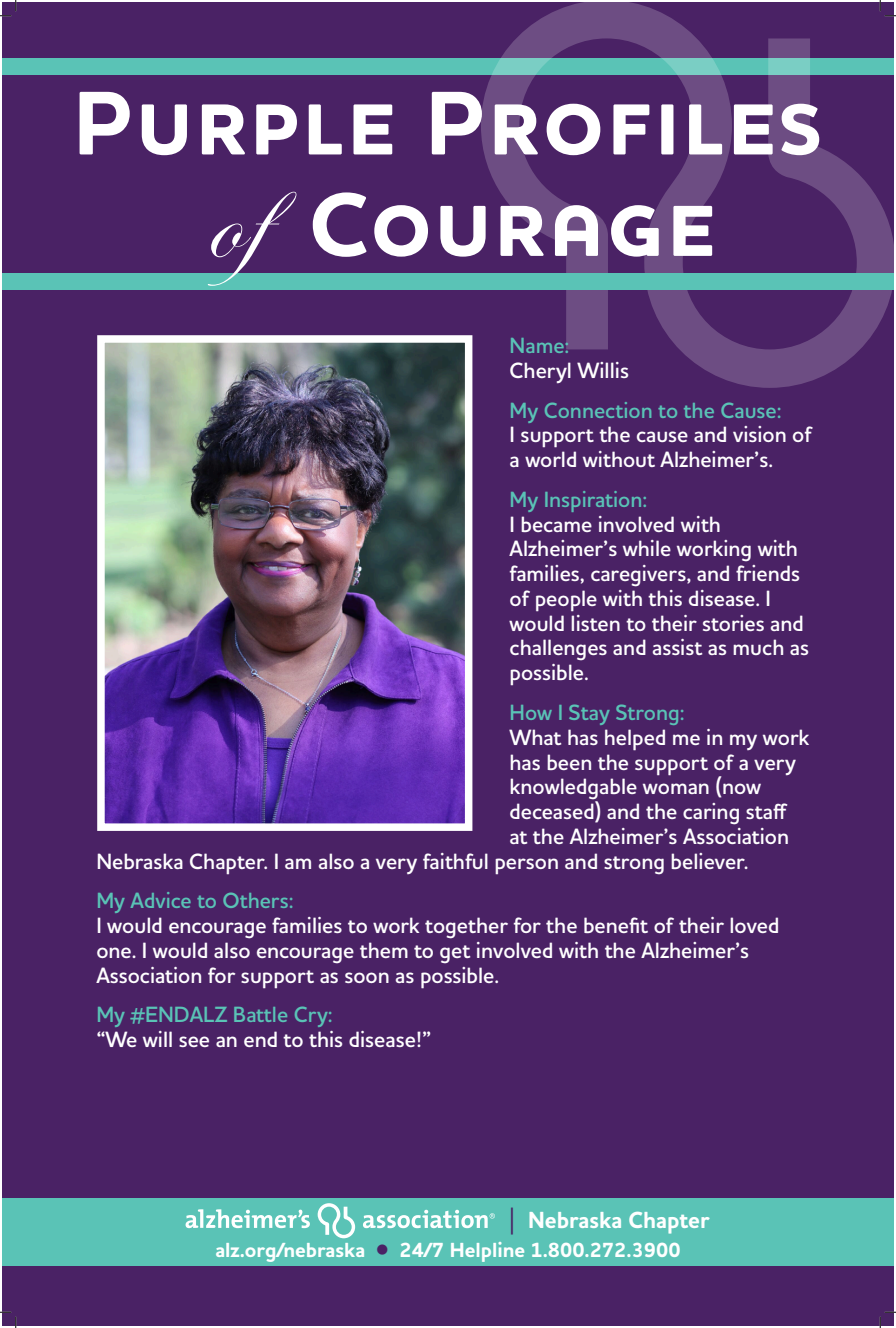
<style>
.page{position:relative;width:896px;height:1328px;background:#fff}
.page>*{position:absolute;margin:0;border:0;box-sizing:border-box;transform-origin:0 0}
.t1{font:700 91.95px/101.4px "Houschka Alt Pro";letter-spacing:.04em;color:#fff;text-align:center}
.t2{font:700 23.77px "Houschka Alt Pro";color:#fff;scale:.95 1}
.t3{font:600 22.5px/24.8px "Houschka Alt Pro";color:#fff;scale:.95 1}
.t4{font:600 22.5px "Houschka Alt Pro";color:#5ac3b6;scale:.95 1}
.t5{font:700 20.85px "Houschka Alt Pro";color:#fff}
.s1{font-family:"Edwardian Script ITC";font-weight:400;font-size:121.95px}
.s2{font-weight:300;font-size:30px;color:#4a2265}
.s3{color:#4a2265}
</style>
<div class="page">
<div style="left:2px;top:2px;width:891px;height:1323px;background:#4a2265"></div>
<div style="left:2px;top:58px;width:891px;height:16px;background:#5ac3b6"></div>
<svg style="left:481px;top:2px;width:412px;height:386px"></svg>
<div style="left:2px;top:274px;width:891px;height:16px;background:#5ac3b6"></div>
<div style="left:2px;top:1198px;width:891px;height:68px;background:#5ac3b6"></div>
<svg style="left:317px;top:1203px;width:38px;height:35px"></svg>
<svg style="left:185px;top:1209px;width:125px;height:19px"></svg>
<svg style="left:363px;top:1209px;width:132px;height:19px"></svg>
<img style="left:106px;top:344px;width:357px;height:478px">
<div style="left:97px;top:335px;width:375px;height:496px;border:8px solid #fff"></div>
<svg style="left:0;top:0;width:17px;height:17px"></svg>
<svg style="left:0;top:1311px;width:17px;height:17px"></svg>
<svg style="left:879px;top:0;width:17px;height:17px"></svg>
<svg style="left:879px;top:1311px;width:17px;height:17px"></svg>
<h1 class="t1" style="left:73px;top:74px;width:750px">Purple Profiles <span class="s1">of</span>Courage</h1>
<p class="t4" style="left:509px;top:331px;width:64px">Name:</p>
<p class="t3" style="left:509px;top:358px;width:127px">Cheryl Willis</p>
<p class="t4" style="left:509px;top:395px;width:288px">My Connection to the Cause:</p>
<p class="t3" style="left:509px;top:422px;width:320px">I support the cause and vision of a world without Alzheimer’s.</p>
<p class="t4" style="left:509px;top:485px;width:146px">My Inspiration:</p>
<p class="t3" style="left:509px;top:511px;width:317px">I became involved with<br>Alzheimer’s while working with families, caregivers, and friends of people with this disease. I would listen to their stories and challenges and assist as much as possible.</p>
<p class="t4" style="left:509px;top:698px;width:186px">How I Stay Strong:</p>
<p class="t3" style="left:509px;top:724px;width:317px">What has helped me in my work</p>
<p class="t3" style="left:509px;top:749px;width:303px">has been the support of a very</p>
<p class="t3" style="left:509px;top:774px;width:266px">knowledgable woman (now</p>
<p class="t3" style="left:509px;top:799px;width:294px">deceased) and the caring staff</p>
<p class="t3" style="left:509px;top:823px;width:296px">at the Alzheimer’s Association</p>
<p class="t3" style="left:96px;top:848px;width:688px">Nebraska Chapter. I am also a very faithful person and strong believer.</p>
<p class="t4" style="left:96px;top:886px;width:209px">My Advice to Others:</p>
<p class="t3" style="left:96px;top:913px;width:720px">I would encourage families to work together for the benefit of their loved one. I would also encourage them to get involved with the Alzheimer’s<br>Association for support as soon as possible.</p>
<p class="t4" style="left:96px;top:1000px;width:250px">My #ENDALZ Battle Cry:</p>
<p class="t3" style="left:96px;top:1027px;width:354px">“We will see an end to this disease!”</p>
<p class="t2" style="left:508px;top:1204px;width:213px"><span class="s2">|</span> Nebraska Chapter</p>
<p class="t5" style="left:215px;top:1236px;width:467px">alz.org/nebraska <span class="s3">●</span> 24/7 Helpline 1.800.272.3900</p>
</div>
